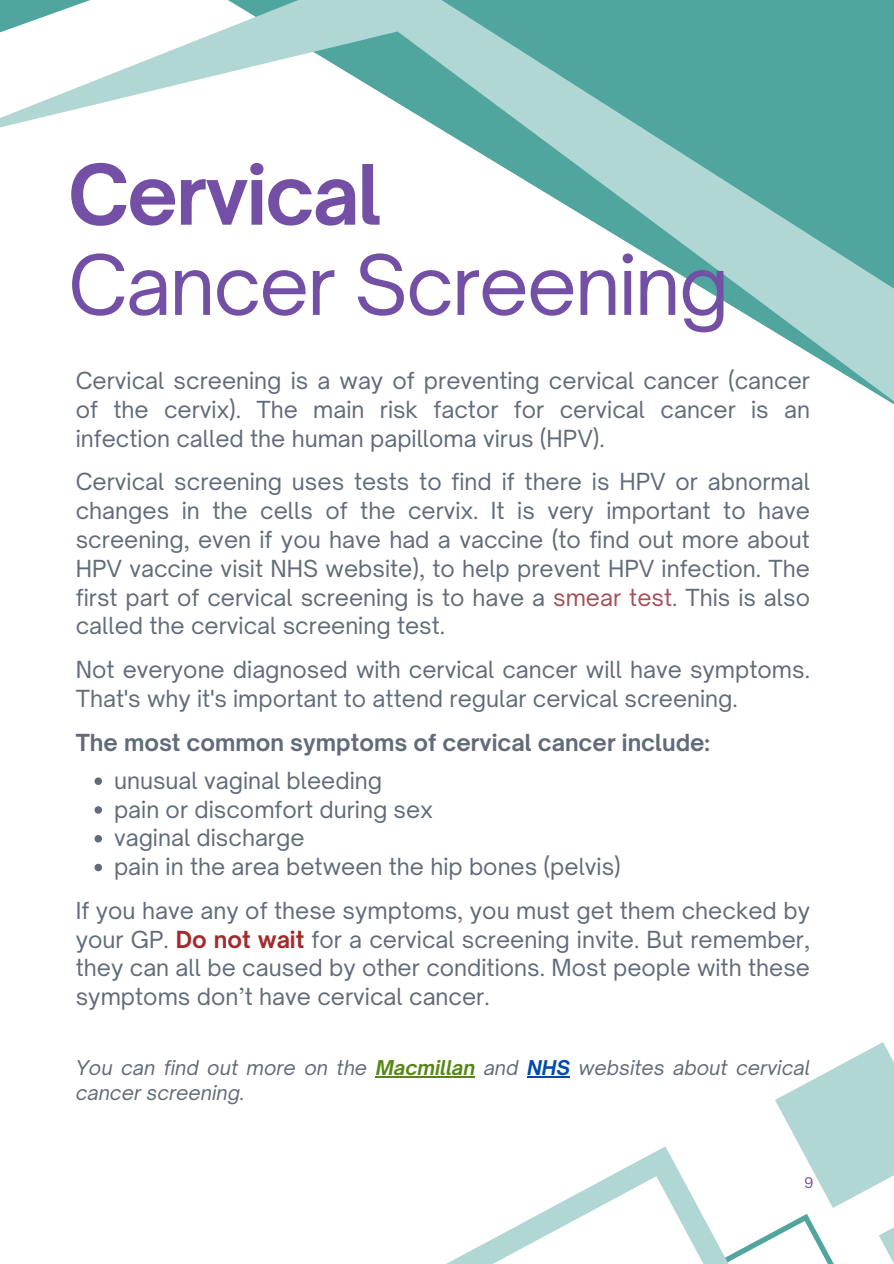
<style>
.page{position:relative;width:894px;height:1264px;background:#fff}
.page>*{position:absolute;margin:0;border:0;box-sizing:border-box;transform-origin:0 0}
.t1{font:79.5px "Open Sauce One";letter-spacing:-.025em;color:#7350a5}
.t2{font:700 79.5px "Open Sauce One";letter-spacing:-.025em;color:#7350a5}
.t3{font:22.5px/28.8px "Open Sauce One";color:#616b79;text-align:justify}
.t4{font:700 22.5px "Open Sauce One";color:#616b79}
.t5{font:italic 19.5px/25px "Open Sauce One";color:#616b79}
.t6{font:15px "Canva Sans";color:#7350a5}
.s1{color:#a55057}
.s2{font-weight:700;color:#a32b2b}
.s3{font-weight:700;color:#588715}
.s4{font-weight:700;color:#004aad}
</style>
<div class="page">
<svg style="left:0;top:0;width:893px;height:404px"></svg>
<svg style="left:448px;top:1212px;width:95px;height:51px"></svg>
<svg style="left:543px;top:1042px;width:350px;height:221px"></svg>
<svg style="left:94px;top:777px;width:8px;height:8px"></svg>
<svg style="left:94px;top:806px;width:8px;height:7px"></svg>
<svg style="left:94px;top:835px;width:8px;height:7px"></svg>
<svg style="left:94px;top:863px;width:8px;height:8px"></svg>
<hr style="left:375px;top:1075px;width:100px;height:2px;background:#588715">
<hr style="left:527px;top:1075px;width:43px;height:2px;background:#004aad">
<p class="t2" style="left:68px;top:145px;width:315px">Cervical</p>
<h1 class="t1" style="left:68px;top:235px;width:662px">Cancer Screening</h1>
<h2 class="t3" style="left:76px;top:366px;width:735px">Cervical screening is a way of preventing cervical cancer (cancer of the cervix). The main risk factor for cervical cancer is an infection called the human papilloma virus (HPV).</h2>
<h4 class="t3" style="left:76px;top:467px;width:735px">Cervical screening uses tests to find if there is HPV or abnormal changes in the cells of the cervix. It is very important to have screening, even if you have had a vaccine (to find out more about HPV vaccine visit NHS website), to help prevent HPV infection. The first part of cervical screening is to have a <span class="s1">smear test</span>. This is also called the cervical screening test.</h4>
<h4 class="t3" style="left:76px;top:655px;width:735px">Not everyone diagnosed with cervical cancer will have symptoms.<br>That's why it's important to attend regular cervical screening.</h4>
<h4 class="t4" style="left:76px;top:728px;width:635px">The most common symptoms of cervical cancer include:</h4>
<h3 class="t3" style="left:114px;top:765px;width:269px">unusual vaginal bleeding</h3>
<p class="t3" style="left:114px;top:794px;width:320px">pain or discomfort during sex</p>
<p class="t3" style="left:114px;top:823px;width:192px">vaginal discharge</p>
<p class="t3" style="left:114px;top:852px;width:508px">pain in the area between the hip bones (pelvis)</p>
<p class="t3" style="left:76px;top:895px;width:735px">If you have any of these symptoms, you must get them checked by your GP. <span class="s2">Do not wait</span> for a cervical screening invite. But remember, they can all be caused by other conditions. Most people with these symptoms don’t have cervical cancer.</p>
<h4 class="t5" style="left:76px;top:1054px;width:735px">You can find out more on the <span class="s3">Macmillan</span> and <span class="s4">NHS</span> websites about cervical cancer screening.</h4>
<p class="t6" style="left:804px;top:1172px;width:11px">9</p>
</div>
